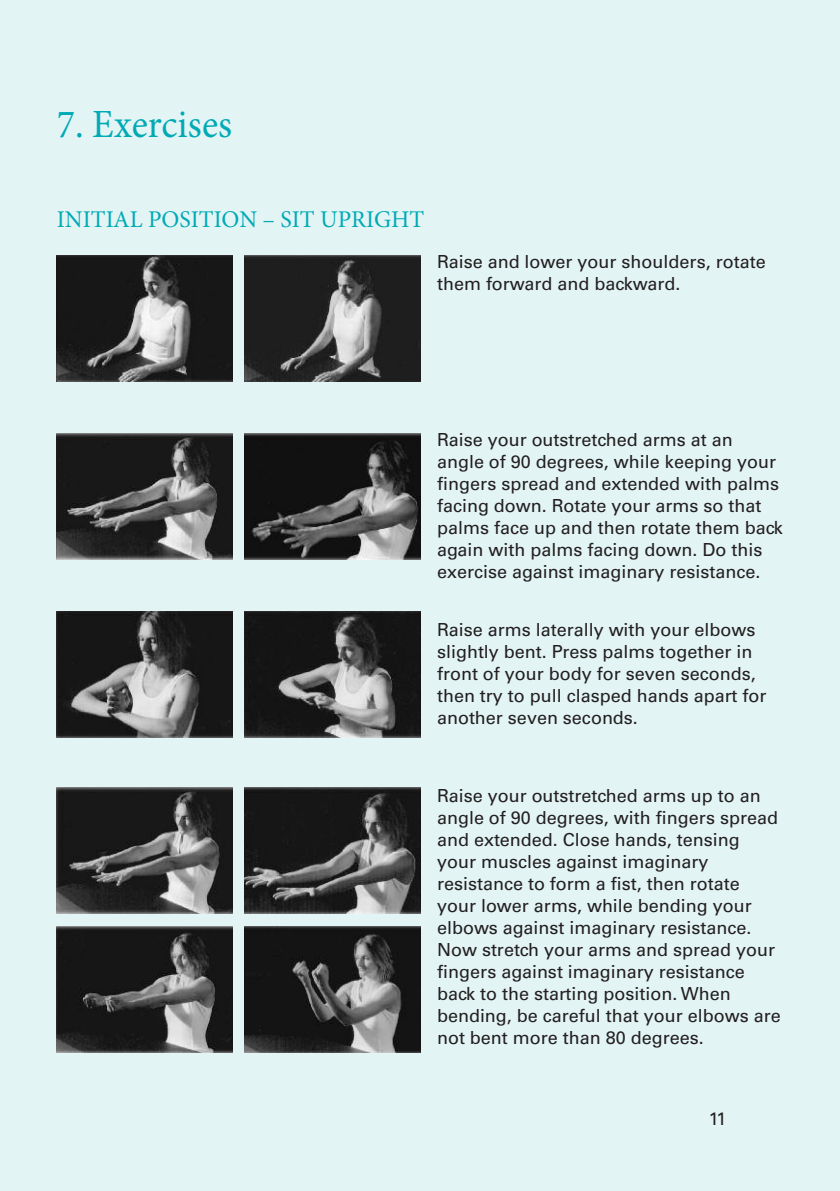
<style>
.page{position:relative;width:840px;height:1191px;background:#fff}
.page>*{position:absolute;margin:0;border:0;box-sizing:border-box;transform-origin:0 0}
.t1{font:40px "Minion Pro";color:#00aab5;scale:.95 1}
.t2{font:24px "Minion Pro";color:#00aab5}
.t3{font:18px/22px "Univers";color:#231f20}
</style>
<div class="page">
<div style="left:0;top:0;width:839px;height:1191px;background:#e3f4f5"></div>
<img style="left:57px;top:255px;width:175px;height:126px">
<img style="left:244px;top:255px;width:176px;height:126px">
<img style="left:57px;top:433px;width:175px;height:126px">
<img style="left:244px;top:433px;width:176px;height:126px">
<img style="left:57px;top:611px;width:175px;height:126px">
<img style="left:57px;top:787px;width:175px;height:126px">
<img style="left:244px;top:611px;width:176px;height:126px">
<img style="left:244px;top:787px;width:176px;height:126px">
<img style="left:57px;top:926px;width:175px;height:126px">
<img style="left:244px;top:926px;width:176px;height:126px">
<h1 class="t1" style="left:57px;top:109px;width:186px">7. Exercises</h1>
<h2 class="t2" style="left:57px;top:210px;width:369px">INITIAL POSITION – SIT UPRIGHT</h2>
<p class="t3" style="left:437px;top:252px;width:330px">Raise and lower your shoulders, rotate them forward and backward.</p>
<p class="t3" style="left:437px;top:430px;width:347px">Raise your outstretched arms at an angle of 90 degrees, while keeping your fingers spread and extended with palms facing down. Rotate your arms so that palms face up and then rotate them back again with palms facing down. Do this exercise against imaginary resistance.</p>
<p class="t3" style="left:437px;top:620px;width:330px">Raise arms laterally with your elbows slightly bent. Press palms together in front of your body for seven seconds, then try to pull clasped hands apart for another seven seconds.</p>
<p class="t3" style="left:437px;top:786px;width:345px">Raise your outstretched arms up to an angle of 90 degrees, with fingers spread and extended. Close hands, tensing your muscles against imaginary resistance to form a fist, then rotate your lower arms, while bending your elbows against imaginary resistance.<br>Now stretch your arms and spread your fingers against imaginary resistance back to the starting position. When bending, be careful that your elbows are not bent more than 80 degrees.</p>
<p class="t3" style="left:708px;top:1108px;width:19px">11</p>
</div>
